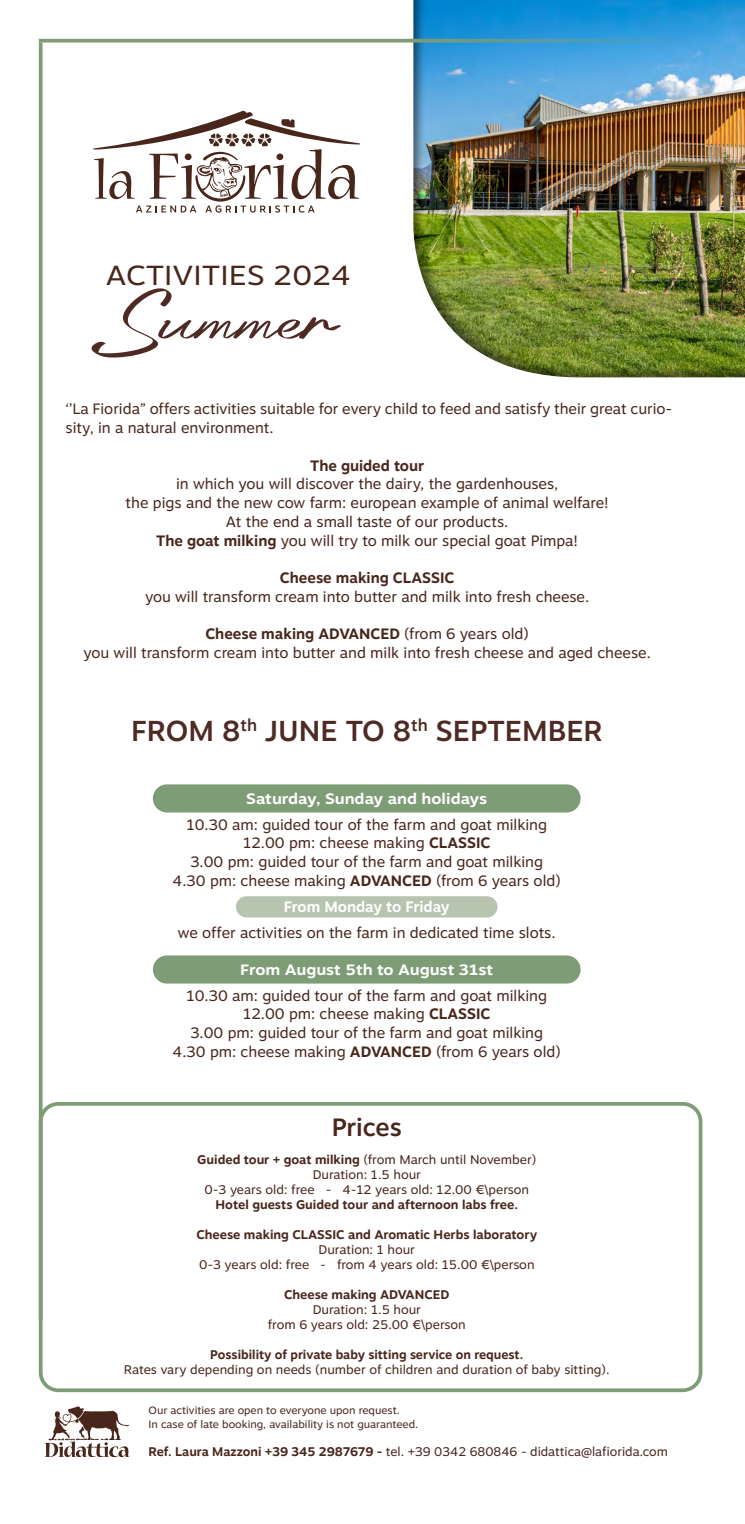
<style>
.page{position:relative;width:745px;height:1524px;background:#fff}
.page>*{position:absolute;margin:0;border:0;box-sizing:border-box;transform-origin:0 0}
.t1{font:72.25px "Platinum Signature";color:#4e2a24;scale:1.2 1}
.t2{font:500 28.75px "Motiva Sans";color:#4e2a24}
.t3{font:27.5px "Motiva Sans";letter-spacing:.01em;color:#49261b;scale:1.1 1}
.t4{font:500 25px "Motiva Sans";color:#49261b}
.t5{font:15px/18.8px "Motiva Sans";color:#49261b;text-align:center}
.t6{font:700 15px "Motiva Sans";color:#fff;scale:1.1 1}
.t7{font:700 15px "Motiva Sans";color:#49261b}
.t8{font:700 15px "Motiva Sans";color:#fff}
.t9{font:12.5px/15px "Motiva Sans";color:#49261b;text-align:center}
.t10{font:700 12.5px "Motiva Sans";color:#49261b}
.t11{font:10.62px/13.1px "Motiva Sans";color:#49261b}
.s1{font-weight:700}
</style>
<div class="page">
<svg style="left:93px;top:111px;width:267px;height:102px"></svg>
<div style="left:401px;top:0;width:343px;height:379px;background:#000;opacity:.5"></div>
<div style="left:153px;top:784px;width:427px;height:28px;background:#7e9c75;border-radius:14px"></div>
<div style="left:236px;top:896px;width:261px;height:21px;background:#b7c4af;border-radius:11px"></div>
<div style="left:153px;top:955px;width:427px;height:28px;background:#7e9c75;border-radius:14px"></div>
<div style="left:39px;top:1102px;width:663px;height:290px;border:4px solid #7e9c75;border-radius:18px"></div>
<svg style="left:45px;top:1406px;width:84px;height:51px"></svg>
<svg style="left:39px;top:43px;width:4px;height:1277px;background:#8aa582"></svg>
<svg style="left:39px;top:39px;width:652px;height:4px;background:#74a296"></svg>
<h3 class="t3" style="left:106px;top:255px;width:224px">ACTIVITIES 2024</h3>
<h1 class="t1" style="left:91px;top:274px;width:203px">Summer</h1>
<p class="t5" style="left:66px;top:399px;width:607px;text-align:left">‘’La Fiorida” offers activities suitable for every child to feed and satisfy their great curio&shy;sity, in a natural environment.</p>
<p class="t7" style="left:310px;top:454px;width:115px">The guided tour</p>
<p class="t5" style="left:125px;top:474px;width:484px">in which you will discover the dairy, the gardenhouses,<br>the pigs and the new cow farm: european example of animal welfare!<br>At the end a small taste of our products.<br><span class="s1">The goat milking</span> you will try to milk our special goat Pimpa!</p>
<p class="t7" style="left:280px;top:567px;width:176px">Cheese making CLASSIC</p>
<p class="t5" style="left:145px;top:587px;width:445px">you will transform cream into butter and milk into fresh cheese.</p>
<p class="t5" style="left:83px;top:624px;width:568px"><span class="s1">Cheese making ADVANCED</span> (from 6 years old)<br>you will transform cream into butter and milk into fresh cheese and aged cheese.</p>
<h2 class="t2" style="left:131px;top:709px;width:472px">FROM 8<sup>th</sup> JUNE TO 8<sup>th</sup> SEPTEMBER</h2>
<p class="t6" style="left:246px;top:787px;width:220px">Saturday, Sunday and holidays</p>
<p class="t5" style="left:172px;top:814px;width:389px">10.30 am: guided tour of the farm and goat milking 12.00 pm: cheese making <span class="s1">CLASSIC<br></span>3.00 pm: guided tour of the farm and goat milking 4.30 pm: cheese making <span class="s1">ADVANCED</span> (from 6 years old)</p>
<p class="t8" style="left:284px;top:895px;width:167px">From Monday to Friday</p>
<p class="t5" style="left:178px;top:922px;width:379px">we offer activities on the farm in dedicated time slots.</p>
<p class="t6" style="left:240px;top:958px;width:231px">From August 5th to August 31st</p>
<p class="t5" style="left:172px;top:985px;width:389px">10.30 am: guided tour of the farm and goat milking 12.00 pm: cheese making <span class="s1">CLASSIC<br></span>3.00 pm: guided tour of the farm and goat milking 4.30 pm: cheese making <span class="s1">ADVANCED</span> (from 6 years old)</p>
<h3 class="t4" style="left:331px;top:1109px;width:72px">Prices</h3>
<p class="t9" style="left:197px;top:1152px;width:340px"><span class="s1">Guided tour + goat milking</span> (from March until November)<br>Duration: 1.5 hour<br>0-3 years old: free - 4-12 years old: 12.00 €\person</p>
<p class="t10" style="left:215px;top:1195px;width:304px">Hotel guests Guided tour and afternoon labs free.</p>
<p class="t10" style="left:196px;top:1225px;width:342px">Cheese making CLASSIC and Aromatic Herbs laboratory</p>
<p class="t9" style="left:199px;top:1242px;width:337px">Duration: 1 hour<br>0-3 years old: free - from 4 years old: 15.00 €\person</p>
<p class="t10" style="left:284px;top:1285px;width:167px">Cheese making ADVANCED</p>
<p class="t9" style="left:267px;top:1302px;width:199px">Duration: 1.5 hour<br>from 6 years old: 25.00 €\person</p>
<p class="t10" style="left:210px;top:1345px;width:314px">Possibility of private baby sitting service on request.</p>
<p class="t9" style="left:124px;top:1362px;width:487px">Rates vary depending on needs (number of children and duration of baby sitting).</p>
<p class="t11" style="left:148px;top:1404px;width:271px">Our activities are open to everyone upon request.<br>In case of late booking, availability is not guaranteed.</p>
<p class="t9" style="left:148px;top:1444px;width:520px"><span class="s1">Ref. Laura Mazzoni +39 345 2987679 -</span> tel. +39 0342 680846 - didattica@lafiorida.com</p>
</div>
